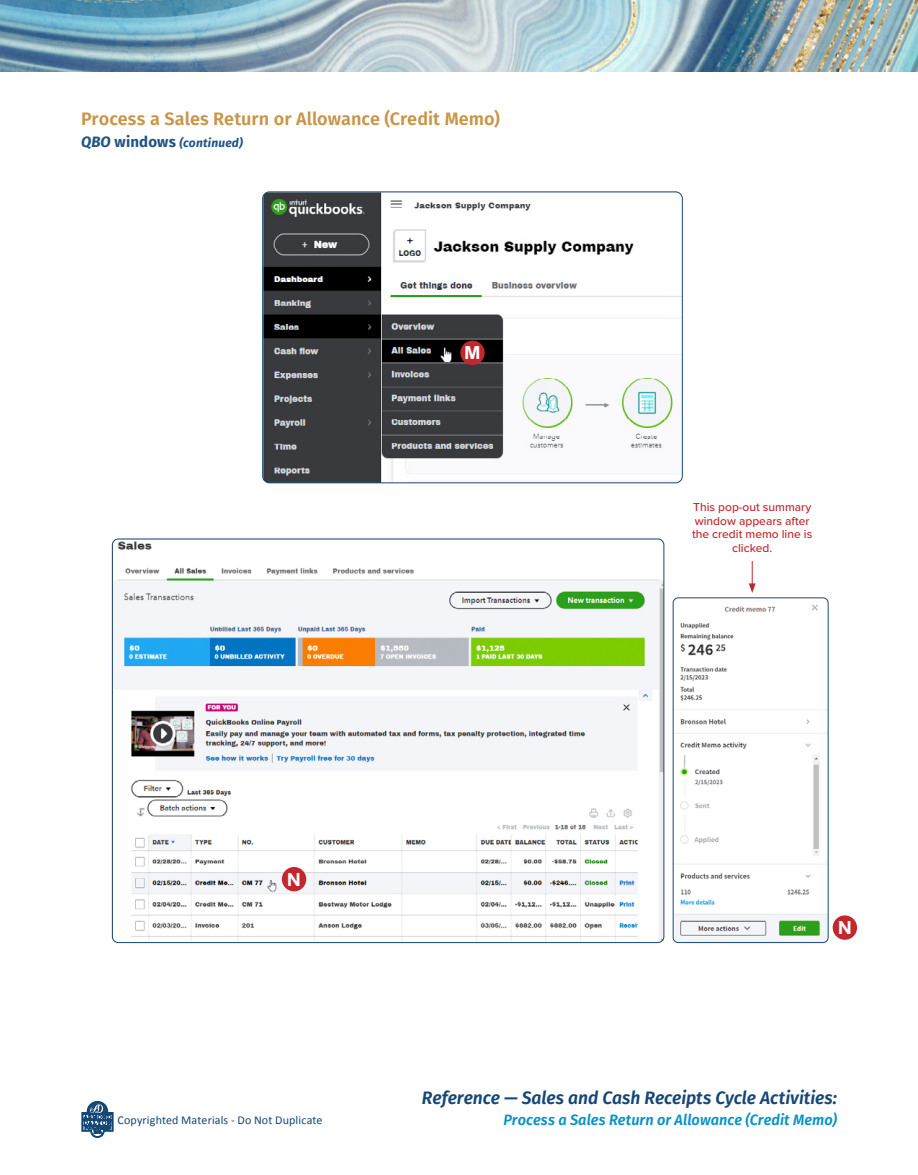
<style>
.page{position:relative;width:918px;height:1175px;background:#fff}
.page>*{position:absolute;margin:0;border:0;box-sizing:border-box;transform-origin:0 0}
.t1{font:italic 600 18px "Fira Sans";letter-spacing:-.005em;color:#154776}
.t2{font:600 18px "Fira Sans";color:#c99549}
.t3{font:700 18px "Arial";color:#fff;scale:1.1 1}
.t4{font:italic 600 15px "Fira Sans";letter-spacing:.005em;color:#0a93c7}
.t5{font:500 12px/13.5px "Proxima Nova";color:#c1272d;text-align:center}
.t6{font:12px "Calibri";letter-spacing:.01em;color:#154776}
.t7{font:italic 700 12px "Fira Sans";letter-spacing:.015em;color:#215483}
.s1{font-size:15px}
.s2{font-style:normal;font-size:15px}
</style>
<div class="page">
<img style="left:0;top:0;width:918px;height:71px">
<div style="left:78px;top:1100px;width:39px;height:38px;background:linear-gradient(to bottom,#fff,#fff)"></div>
<svg style="left:82px;top:1101px;width:31px;height:36px"></svg>
<img style="left:263px;top:193px;width:419px;height:290px">
<div style="left:262px;top:191px;width:421px;height:292px;border:1px solid #154776;border-radius:7px"></div>
<img style="left:112px;top:540px;width:552px;height:402px">
<img style="left:673px;top:598px;width:155px;height:344px">
<div style="left:673px;top:597px;width:156px;height:346px;border:1px solid #154776;border-radius:5px"></div>
<div style="left:460px;top:340px;width:25px;height:25px;background:#c1272d;border-radius:50%"></div>
<div style="left:282px;top:867px;width:24px;height:24px;background:#c1272d;border-radius:50%"></div>
<svg style="left:749px;top:561px;width:7px;height:32px"></svg>
<div style="left:833px;top:915px;width:24px;height:24px;background:#c1272d;border-radius:50%"></div>
<h1 class="t2" style="left:81px;top:104px;width:420px">Process a Sales Return or Allowance (Credit Memo)</h1>
<p class="t7" style="left:81px;top:133px;width:163px"><span class="s1">QBO</span> <span class="s2">windows</span> (continued)</p>
<h1 class="t3" style="left:464px;top:341px;width:16px">M</h1>
<p class="t5" style="left:692px;top:500px;width:122px">This pop-out summary window appears after the credit memo line is clicked.</p>
<h1 class="t3" style="left:287px;top:867px;width:14px">N</h1>
<h1 class="t3" style="left:838px;top:915px;width:14px">N</h1>
<h1 class="t1" style="left:422px;top:1082px;width:417px">Reference — Sales and Cash Receipts Cycle Activities:</h1>
<p class="t6" style="left:117px;top:1112px;width:207px">Copyrighted Materials - Do Not Duplicate</p>
<p class="t4" style="left:503px;top:1107px;width:335px">Process a Sales Return or Allowance (Credit Memo)</p>
</div>
